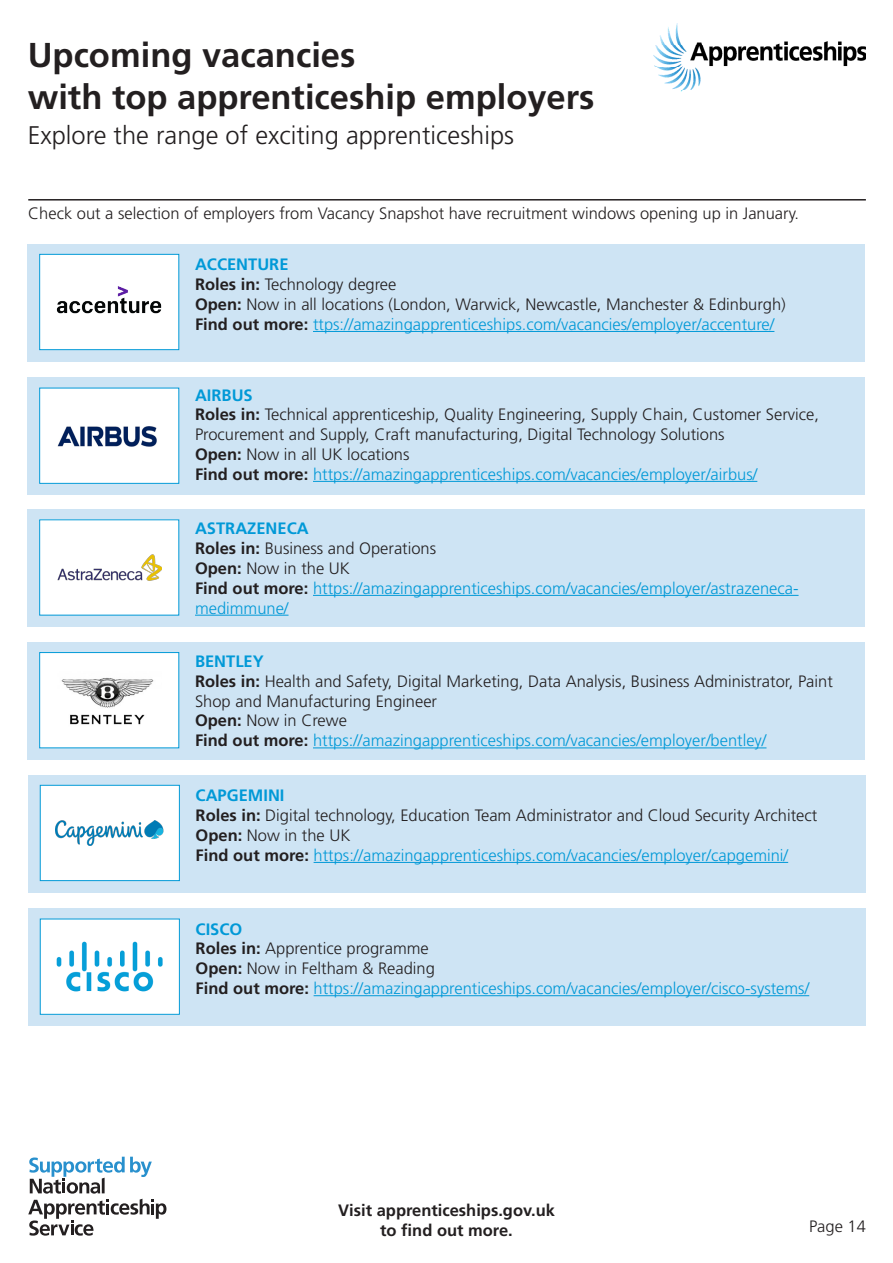
<style>
.page{position:relative;width:893px;height:1263px;background:#fff}
.page>*{position:absolute;margin:0;border:0;box-sizing:border-box;transform-origin:0 0}
.t1{font:700 34.5px/41.4px "Frutiger";color:#231f20}
.t2{font:300 25.5px "Frutiger";color:#231f20}
.t3{font:300 16.5px/19.8px "Frutiger";color:#231f20}
.t4{font:300 16.5px/19.8px "Frutiger";color:#0199d7}
.t5{font:700 16.5px/19.8px "Frutiger";color:#231f20;text-align:center}
.t6{font:700 16.5px "Frutiger";color:#0199d7}
.s1{font-weight:700;color:#0199d7}
.s2{font-weight:700}
.s3{color:#0199d7}
.s4{font-weight:700;color:#231f20}
.s5{color:#231f20}
</style>
<div class="page">
<hr style="left:28px;top:199px;width:838px;height:2px;background:#231f20">
<img style="left:653px;top:23px;width:213px;height:69px">
<svg style="left:28px;top:1199px;width:138px;height:36px"></svg>
<svg style="left:29px;top:1157px;width:123px;height:36px"></svg>
<div style="left:28px;top:775px;width:837px;height:118px;background:#cee4f4"></div>
<div style="left:28px;top:244px;width:837px;height:118px;background:#cee4f4"></div>
<div style="left:28px;top:509px;width:837px;height:118px;background:#cee4f4"></div>
<div style="left:28px;top:642px;width:837px;height:118px;background:#cee4f4"></div>
<div style="left:28px;top:908px;width:837px;height:117px;background:#cee4f4"></div>
<div style="left:28px;top:377px;width:837px;height:117px;background:#cee4f4"></div>
<div style="left:40px;top:785px;width:139px;height:95px;background:#fff"></div>
<img style="left:55px;top:820px;width:108px;height:26px">
<div style="left:40px;top:785px;width:140px;height:96px;border:1px solid #0199d7"></div>
<div style="left:40px;top:254px;width:139px;height:96px;background:#fff"></div>
<img style="left:56px;top:286px;width:106px;height:28px">
<div style="left:39px;top:254px;width:140px;height:96px;border:1px solid #0199d7"></div>
<div style="left:40px;top:520px;width:139px;height:95px;background:#fff"></div>
<img style="left:57px;top:554px;width:104px;height:26px">
<div style="left:40px;top:652px;width:139px;height:96px;background:#fff"></div>
<img style="left:61px;top:678px;width:93px;height:47px">
<div style="left:39px;top:652px;width:140px;height:96px;border:1px solid #0199d7"></div>
<div style="left:40px;top:919px;width:139px;height:95px;background:#fff"></div>
<img style="left:56px;top:942px;width:107px;height:49px">
<div style="left:40px;top:918px;width:140px;height:97px;border:1px solid #0199d7"></div>
<div style="left:40px;top:388px;width:139px;height:95px;background:#fff"></div>
<img style="left:57px;top:426px;width:100px;height:21px">
<div style="left:39px;top:388px;width:140px;height:96px;border:1px solid #0199d7"></div>
<hr style="left:314px;top:862px;width:474px;height:1px;background:#0199d7">
<hr style="left:313px;top:331px;width:461px;height:1px;background:#0199d7">
<hr style="left:313px;top:595px;width:486px;height:1px;background:#0199d7">
<hr style="left:195px;top:615px;width:94px;height:1px;background:#0199d7">
<hr style="left:313px;top:747px;width:453px;height:1px;background:#0199d7">
<hr style="left:314px;top:995px;width:495px;height:1px;background:#0199d7">
<hr style="left:313px;top:481px;width:444px;height:1px;background:#0199d7">
<h1 class="t1" style="left:28px;top:35px;width:568px">Upcoming vacancies<br>with top apprenticeship employers</h1>
<h2 class="t2" style="left:28px;top:120px;width:488px">Explore the range of exciting apprenticeships</h2>
<p class="t3" style="left:28px;top:203px;width:772px">Check out a selection of employers from Vacancy Snapshot have recruitment windows opening up in January.</p>
<p class="t3" style="left:195px;top:255px;width:592px"><span class="s1">accenture<br></span><span class="s2">Roles in:</span> Technology degree<br><span class="s2">Open:</span> Now in all locations (London, Warwick, Newcastle, Manchester &amp; Edinburgh)<br><span class="s2">Find out more:</span> <span class="s3">ttps://amazingapprenticeships.com/vacancies/employer/accenture/</span></p>
<p class="t3" style="left:195px;top:385px;width:626px"><span class="s1">AIRBUS<br></span><span class="s2">Roles in:</span> Technical apprenticeship, Quality Engineering, Supply Chain, Customer Service, Procurement and Supply, Craft manufacturing, Digital Technology Solutions<br><span class="s2">Open:</span> Now in all UK locations<br><span class="s2">Find out more:</span> <span class="s3">https://amazingapprenticeships.com/vacancies/employer/airbus/</span></p>
<p class="t4" style="left:195px;top:519px;width:605px"><span class="s2">ASTRAzeneca<br></span><span class="s4">Roles in:</span> <span class="s5">Business and Operations<br></span><span class="s4">Open:</span> <span class="s5">Now in the UK<br></span><span class="s4">Find out more:</span> https://amazingapprenticeships.com/vacancies/employer/astrazeneca&shy;medimmune/</p>
<p class="t3" style="left:195px;top:651px;width:639px;text-indent:58px"><span class="s1">y<br></span><span class="s2">Roles in:</span> Health and Safety, Digital Marketing, Data Analysis, Business Administrator, Paint Shop and Manufacturing Engineer<br><span class="s2">Open:</span> Now in Crewe<br><span class="s2">Find out more:</span> <span class="s3">https://amazingapprenticeships.com/vacancies/employer/bentley/</span></p>
<p class="t6" style="left:195px;top:652px;width:30px">BEntle</p>
<p class="t3" style="left:196px;top:786px;width:623px"><span class="s1">Capgemini<br></span><span class="s2">Roles in:</span> Digital technology, Education Team Administrator and Cloud Security Architect <span class="s2">Open:</span> Now in the UK<br><span class="s2">Find out more:</span> <span class="s3">https://amazingapprenticeships.com/vacancies/employer/capgemini/</span></p>
<p class="t4" style="left:196px;top:919px;width:615px"><span class="s2">Cisco<br></span><span class="s4">Roles in:</span> <span class="s5">Apprentice programme<br></span><span class="s4">Open:</span> <span class="s5">Now in Feltham &amp; Reading<br></span><span class="s4">Find out more:</span> https://amazingapprenticeships.com/vacancies/employer/cisco-systems/</p>
<p class="t5" style="left:338px;top:1200px;width:218px">Visit apprenticeships.gov.uk to find out more.</p>
<p class="t3" style="left:809px;top:1217px;width:58px">Page 14</p>
</div>
